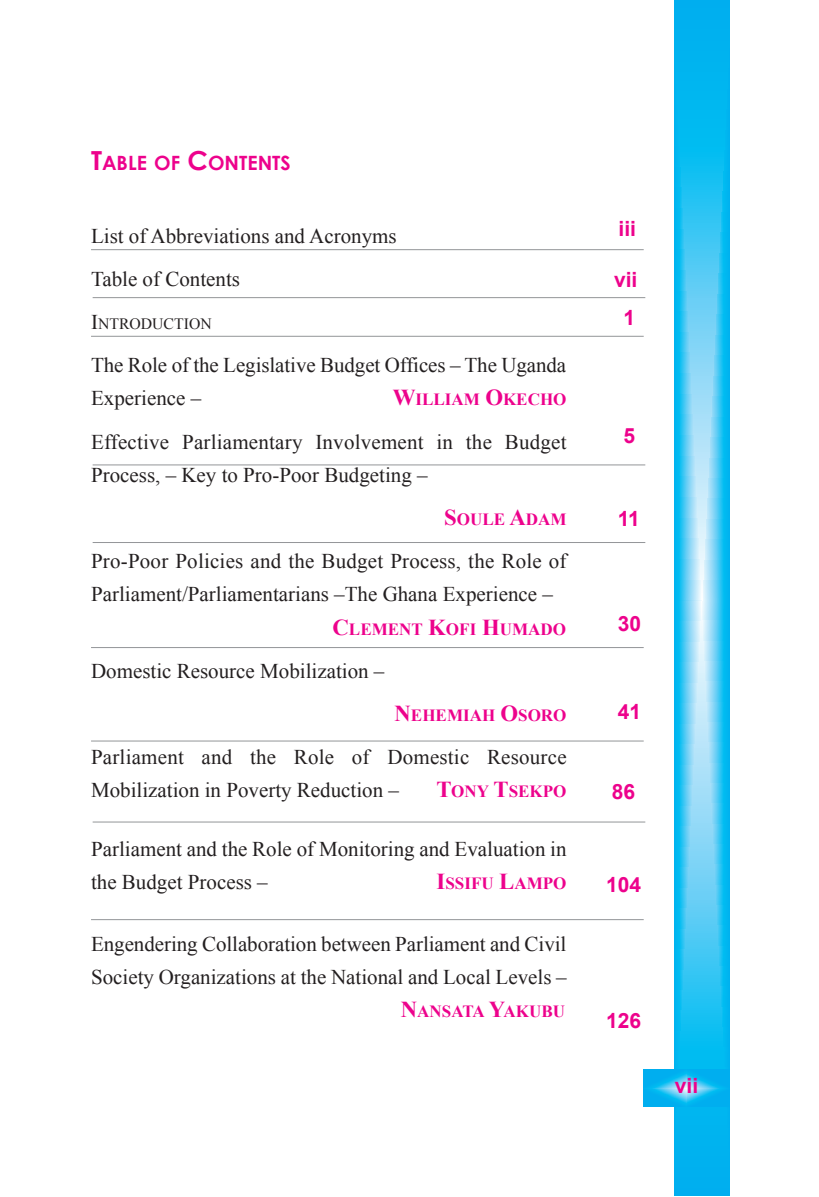
<style>
.page{position:relative;width:819px;height:1197px;background:#fff}
.page>*{position:absolute;margin:0;border:0;box-sizing:border-box;transform-origin:0 0}
.t1{font:21px/33.2px "Times New Roman";color:#231f20}
.t2{font:700 21px "Arial";color:#ed028c}
.t3{font:700 19.6px "Century Gothic";color:#ed028c}
.t4{font:700 17.15px "Times New Roman";color:#ed028c}
.t5{font:15.75px "Times New Roman";color:#231f20}
.s1{font-size:26.25px}
.s2{font-size:21px}
.s3{font-size:22.75px}
</style>
<div class="page">
<svg style="left:675px;top:0;width:55px;height:1196px;background:#3cc5f3"></svg>
<svg style="left:644px;top:1069px;width:86px;height:37px;background:#1fbaf1"></svg>
<hr style="left:93px;top:464px;width:552px;height:1px;background:#939598">
<hr style="left:93px;top:542px;width:552px;height:1px;background:#939598">
<hr style="left:91px;top:647px;width:553px;height:1px;background:#939598">
<hr style="left:91px;top:336px;width:553px;height:1px;background:#939598">
<hr style="left:91px;top:741px;width:553px;height:1px;background:#939598">
<hr style="left:93px;top:822px;width:552px;height:1px;background:#939598">
<hr style="left:91px;top:919px;width:553px;height:1px;background:#939598">
<hr style="left:93px;top:297px;width:552px;height:1px;background:#939598">
<hr style="left:91px;top:249px;width:553px;height:1px;background:#939598">
<p class="t3" style="left:91px;top:150px;width:201px"><span class="s1">T</span>ABLE OF <span class="s1">C</span>ONTENTS</p>
<p class="t1" style="left:91px;top:214px;width:307px;line-height:43.2px">List of Abbreviations and Acronyms<br>Table of Contents</p>
<p class="t5" style="left:91px;top:315px;width:122px"><span class="s2">I</span>NTRODUCTION</p>
<p class="t1" style="left:91px;top:348px;width:477px">The Role of the Legislative Budget Offices – The Uganda<br>Experience –</p>
<p class="t4" style="left:393px;top:390px;width:175px"><span class="s3">W</span>ILLIAM <span class="s3">O</span>KECHO</p>
<p class="t1" style="left:91px;top:425px;width:477px">Effective Parliamentary Involvement in the Budget<br>Process, – Key to Pro-Poor Budgeting –</p>
<p class="t4" style="left:444px;top:510px;width:124px"><span class="s3">S</span>OULE <span class="s3">A</span>DAM</p>
<p class="t1" style="left:91px;top:544px;width:477px">Pro-Poor Policies and the Budget Process, the Role of<br>Parliament/Parliamentarians –The Ghana Experience –</p>
<p class="t4" style="left:333px;top:619px;width:235px"><span class="s3">C</span>LEMENT <span class="s3">K</span>OFI <span class="s3">H</span>UMADO</p>
<p class="t1" style="left:91px;top:654px;width:295px">Domestic Resource Mobilization –</p>
<p class="t4" style="left:395px;top:706px;width:174px"><span class="s3">N</span>EHEMIAH <span class="s3">O</span>SORO</p>
<p class="t1" style="left:91px;top:740px;width:477px">Parliament and the Role of Domestic Resource<br>Mobilization in Poverty Reduction –</p>
<p class="t4" style="left:436px;top:782px;width:132px"><span class="s3">T</span>ONY <span class="s3">T</span>SEKPO</p>
<p class="t1" style="left:91px;top:832px;width:477px">Parliament and the Role of Monitoring and Evaluation in the Budget Process –</p>
<p class="t4" style="left:437px;top:874px;width:132px"><span class="s3">I</span>SSIFU <span class="s3">L</span>AMPO</p>
<p class="t1" style="left:91px;top:927px;width:477px">Engendering Collaboration between Parliament and Civil<br>Society Organizations at the National and Local Levels –</p>
<p class="t4" style="left:401px;top:1002px;width:166px"><span class="s3">N</span>ANSATA <span class="s3">Y</span>AKUBU</p>
<p class="t2" style="left:619px;top:217px;width:19px">iii</p>
<p class="t2" style="left:614px;top:268px;width:25px">vii</p>
<p class="t2" style="left:623px;top:306px;width:13px">1</p>
<p class="t2" style="left:624px;top:424px;width:13px">5</p>
<p class="t2" style="left:618px;top:507px;width:24px">11</p>
<p class="t2" style="left:618px;top:612px;width:25px">30</p>
<p class="t2" style="left:618px;top:700px;width:25px">41</p>
<p class="t2" style="left:612px;top:780px;width:25px">86</p>
<p class="t2" style="left:606px;top:873px;width:37px">104</p>
<p class="t2" style="left:606px;top:1009px;width:37px">126</p>
<p class="t2" style="left:675px;top:1074px;width:25px">vii</p>
</div>
